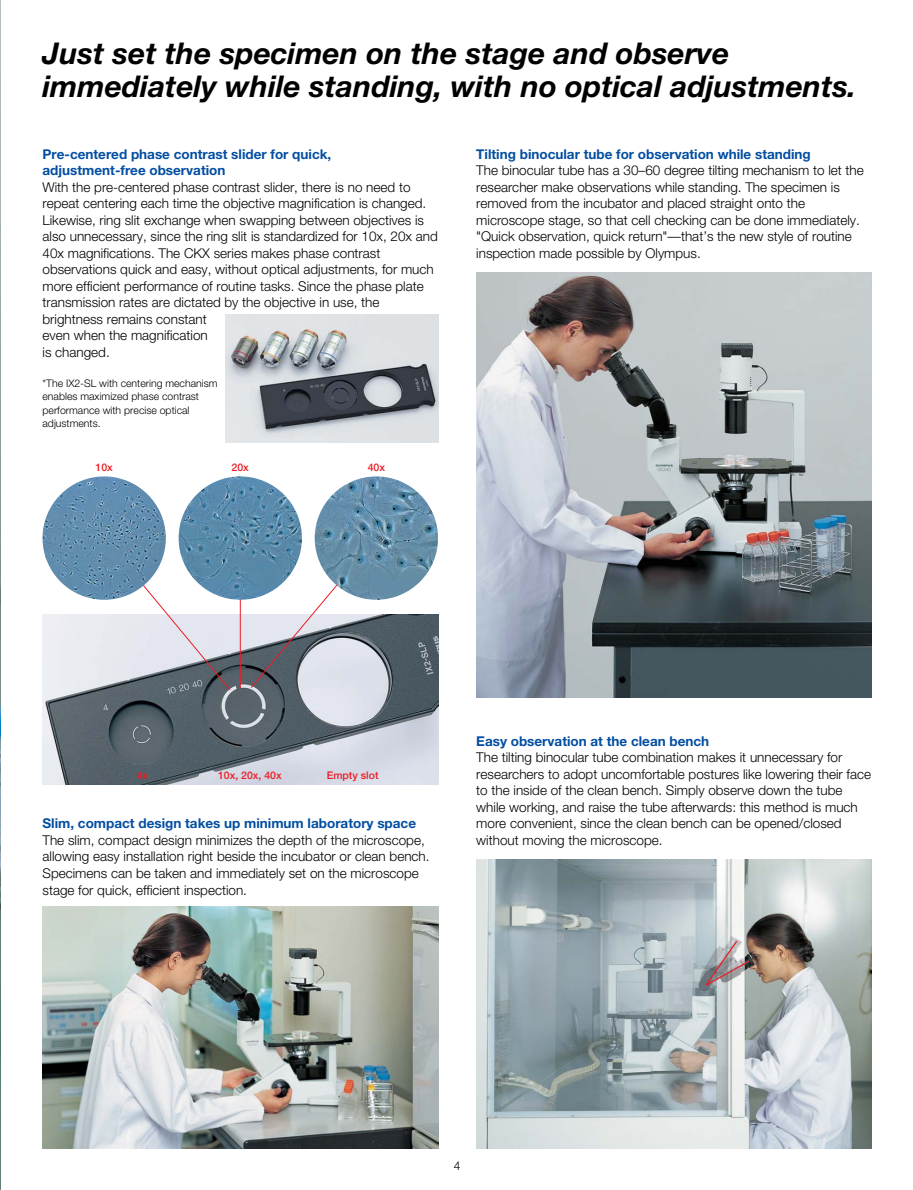
<style>
.page{position:relative;width:913px;height:1190px;background:#fff}
.page>*{position:absolute;margin:0;border:0;box-sizing:border-box;transform-origin:0 0}
.t1{font:italic 700 30px/33px "Helvetica Neue";color:#000}
.t2{font:300 13.5px/16.5px "Helvetica Neue";color:#000}
.t3{font:700 13.5px/16.5px "Helvetica Neue";color:#034ea2}
.t4{font:300 12px "Helvetica Neue";color:#000}
.t5{font:300 10.5px/13.5px "Helvetica Neue";color:#000}
.t6{font:500 10.5px "Helvetica Neue";color:#ed1c24}
</style>
<div class="page">
<img style="left:0;top:0;width:1px;height:1190px">
<img style="left:43px;top:614px;width:395px;height:170px">
<svg style="left:103px;top:537px;width:274px;height:154px"></svg>
<img style="left:43px;top:906px;width:395px;height:242px">
<img style="left:225px;top:315px;width:213px;height:127px">
<img style="left:476px;top:272px;width:396px;height:425px">
<img style="left:476px;top:859px;width:396px;height:289px">
<img style="left:43px;top:476px;width:123px;height:124px;border-radius:50%">
<img style="left:179px;top:476px;width:123px;height:124px;border-radius:50%">
<img style="left:315px;top:476px;width:123px;height:124px;border-radius:50%">
<svg style="left:704px;top:939px;width:47px;height:48px;background:#aea8ab"></svg>
<h1 class="t1" style="left:43px;top:39px;width:815px">Just set the specimen on the stage and observe immediately while standing, with no optical adjustments.</h1>
<p class="t3" style="left:43px;top:147px;width:290px">Pre-centered phase contrast slider for quick, adjustment-free observation</p>
<p class="t2" style="left:43px;top:180px;width:397px">With the pre-centered phase contrast slider, there is no need to repeat centering each time the objective magnification is changed.<br>Likewise, ring slit exchange when swapping between objectives is also unnecessary, since the ring slit is standardized for 10x, 20x and 40x magnifications. The CKX series makes phase contrast observations quick and easy, without optical adjustments, for much more efficient performance of routine tasks. Since the phase plate transmission rates are dictated by the objective in use, the brightness remains constant<br>even when the magnification<br>is changed.</p>
<p class="t5" style="left:43px;top:377px;width:176px">*The IX2-SL with centering mechanism enables maximized phase contrast performance with precise optical adjustments.</p>
<p class="t6" style="left:96px;top:463px;width:19px">10x</p>
<p class="t6" style="left:232px;top:463px;width:19px">20x</p>
<p class="t6" style="left:368px;top:463px;width:19px">40x</p>
<p class="t3" style="left:476px;top:147px;width:336px">Tilting binocular tube for observation while standing</p>
<p class="t2" style="left:476px;top:163px;width:389px">The binocular tube has a 30–60 degree tilting mechanism to let the researcher make observations while standing. The specimen is removed from the incubator and placed straight onto the microscope stage, so that cell checking can be done immediately. "Quick observation, quick return"—that’s the new style of routine inspection made possible by Olympus.</p>
<p class="t6" style="left:137px;top:771px;width:13px">4x</p>
<p class="t6" style="left:218px;top:771px;width:65px">10x, 20x, 40x</p>
<p class="t6" style="left:327px;top:771px;width:53px">Empty slot</p>
<p class="t3" style="left:43px;top:816px;width:375px">Slim, compact design takes up minimum laboratory space</p>
<p class="t2" style="left:43px;top:833px;width:389px">The slim, compact design minimizes the depth of the microscope, allowing easy installation right beside the incubator or clean bench.<br>Specimens can be taken and immediately set on the microscope stage for quick, efficient inspection.</p>
<p class="t3" style="left:476px;top:733px;width:234px">Easy observation at the clean bench</p>
<p class="t2" style="left:476px;top:750px;width:396px">The tilting binocular tube combination makes it unnecessary for researchers to adopt uncomfortable postures like lowering their face to the inside of the clean bench. Simply observe down the tube while working, and raise the tube afterwards: this method is much more convenient, since the clean bench can be opened/closed without moving the microscope.</p>
<p class="t4" style="left:454px;top:1161px;width:8px">4</p>
</div>
